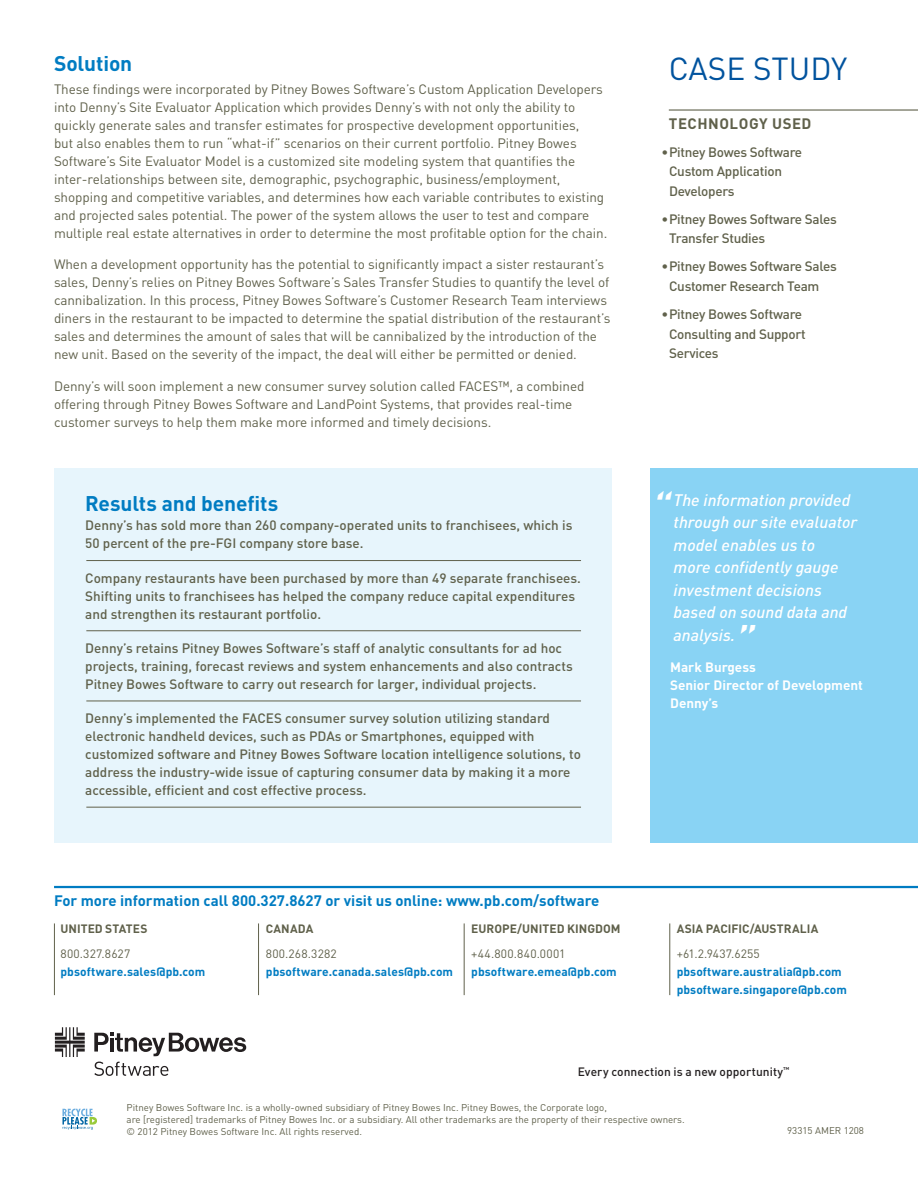
<style>
.page{position:relative;width:918px;height:1188px;background:#fff}
.page>*{position:absolute;margin:0;border:0;box-sizing:border-box;transform-origin:0 0}
._6__customer_testimo{font:italic 500 45px "DIN";color:#fff}
._1__case_study_heade{font:31.5px "DIN";color:#01539e}
._4__color_subhead{font:700 21px "DIN";letter-spacing:-.005em;color:#007cc2}
._6__customer_testimo-2{font:italic 500 16.5px/22.5px "DIN";color:#fff}
.t1{font:700 15px "DIN";color:#007cc2}
._2__customer_profile{font:700 15px "DIN";letter-spacing:.035em;color:#60614b}
._5__body_text{font:13.5px/18px "DIN";letter-spacing:-.005em;color:#60614b}
._8__results_and_bene{font:500 13.5px/18px "DIN";color:#60614b}
._3__customer_profile{font:500 13.5px/19.5px "DIN";letter-spacing:-.02em;color:#60614b}
._7__customer_name_ti{font:700 13.5px "DIN";color:#fff}
._4__color_subhead-2{font:700 12px "DIN";letter-spacing:.005em;color:#007cc2}
._4__color_subhead-3{font:700 12px "DIN";color:#60614b}
._4__color_subhead-4{font:12px "DIN";letter-spacing:.02em;color:#60614b}
._4__color_subhead-5{font:500 12px "DIN";letter-spacing:.005em;color:#231f20}
._9__legal_footer{font:9.75px/11.7px "DIN";color:#60614b}
</style>
<div class="page">
<div style="left:54px;top:468px;width:557px;height:375px;background:#e7f5fc"></div>
<hr style="left:86px;top:560px;width:495px;height:1px;background:#60614b">
<hr style="left:86px;top:630px;width:495px;height:1px;background:#60614b">
<hr style="left:86px;top:701px;width:495px;height:1px;background:#60614b">
<hr style="left:86px;top:807px;width:495px;height:1px;background:#60614b">
<div style="left:651px;top:468px;width:267px;height:375px;background:#89d3f4"></div>
<hr style="left:669px;top:109px;width:249px;height:2px;background:#60614b">
<svg style="left:62px;top:1109px;width:35px;height:21px"></svg>
<svg style="left:94px;top:1033px;width:152px;height:23px"></svg>
<svg style="left:55px;top:1027px;width:30px;height:30px"></svg>
<svg style="left:94px;top:1062px;width:74px;height:14px"></svg>
<hr style="left:54px;top:886px;width:864px;height:2px;background:#007cc2">
<hr style="left:54px;top:923px;width:1px;height:72px;background:#60614b">
<hr style="left:258px;top:923px;width:1px;height:72px;background:#60614b">
<hr style="left:464px;top:923px;width:1px;height:72px;background:#60614b">
<hr style="left:669px;top:923px;width:1px;height:72px;background:#60614b">
<p class="_4__color_subhead" style="left:54px;top:50px;width:80px">Solution</p>
<p class="_5__body_text" style="left:54px;top:80px;width:555px">These findings were incorporated by Pitney Bowes Software’s Custom Application Developers into Denny’s Site Evaluator Application which provides Denny’s with not only the ability to quickly generate sales and transfer estimates for prospective development opportunities,<br>but also enables them to run “what-if” scenarios on their current portfolio. Pitney Bowes Software’s Site Evaluator Model is a customized site modeling system that quantifies the inter-relationships between site, demographic, psychographic, business/employment, shopping and competitive variables, and determines how each variable contributes to existing and projected sales potential. The power of the system allows the user to test and compare multiple real estate alternatives in order to determine the most profitable option for the chain.</p>
<p class="_5__body_text" style="left:54px;top:255px;width:558px">When a development opportunity has the potential to significantly impact a sister restaurant’s sales, Denny’s relies on Pitney Bowes Software’s Sales Transfer Studies to quantify the level of cannibalization. In this process, Pitney Bowes Software’s Customer Research Team interviews diners in the restaurant to be impacted to determine the spatial distribution of the restaurant’s sales and determines the amount of sales that will be cannibalized by the introduction of the new unit. Based on the severity of the impact, the deal will either be permitted or denied.</p>
<p class="_5__body_text" style="left:54px;top:377px;width:532px">Denny’s will soon implement a new consumer survey solution called FACES™, a combined offering through Pitney Bowes Software and LandPoint Systems, that provides real-time customer surveys to help them make more informed and timely decisions.</p>
<p class="_4__color_subhead" style="left:85px;top:489px;width:195px">Results and benefits</p>
<p class="_8__results_and_bene" style="left:85px;top:516px;width:489px">Denny’s has sold more than 260 company-operated units to franchisees, which is<br>50 percent of the pre-FGI company store base.</p>
<p class="_8__results_and_bene" style="left:85px;top:568px;width:497px">Company restaurants have been purchased by more than 49 separate franchisees.<br>Shifting units to franchisees has helped the company reduce capital expenditures and strengthen its restaurant portfolio.</p>
<p class="_8__results_and_bene" style="left:85px;top:638px;width:489px">Denny’s retains Pitney Bowes Software’s staff of analytic consultants for ad hoc projects, training, forecast reviews and system enhancements and also contracts<br>Pitney Bowes Software to carry out research for larger, individual projects.</p>
<p class="_8__results_and_bene" style="left:85px;top:709px;width:497px">Denny’s implemented the FACES consumer survey solution utilizing standard electronic handheld devices, such as PDAs or Smartphones, equipped with customized software and Pitney Bowes Software location intelligence solutions, to address the industry-wide issue of capturing consumer data by making it a more accessible, efficient and cost effective process.</p>
<p class="_1__case_study_heade" style="left:669px;top:49px;width:180px">CASE STUDY</p>
<p class="_2__customer_profile" style="left:669px;top:114px;width:144px">TECHNOLOGY USED</p>
<p class="_3__customer_profile" style="left:669px;top:142px;width:135px;text-indent:-8px">• Pitney Bowes Software<br>Custom Application<br>Developers</p>
<p class="_3__customer_profile" style="left:669px;top:209px;width:169px;text-indent:-8px">• Pitney Bowes Software Sales<br>Transfer Studies</p>
<p class="_3__customer_profile" style="left:669px;top:256px;width:169px;text-indent:-8px">• Pitney Bowes Software Sales<br>Customer Research Team</p>
<p class="_3__customer_profile" style="left:669px;top:304px;width:138px;text-indent:-8px">• Pitney Bowes Software<br>Consulting and Support<br>Services</p>
<p class="_6__customer_testimo" style="left:651px;top:482px;width:21px">“</p>
<p class="_6__customer_testimo-2" style="left:674px;top:488px;width:185px">The information provided through our site evaluator model enables us to<br>more confidently gauge investment decisions based on sound data and analysis.</p>
<p class="_6__customer_testimo" style="left:735px;top:613px;width:21px">”</p>
<p class="_7__customer_name_ti" style="left:670px;top:659px;width:87px">Mark Burgess</p>
<p class="_7__customer_name_ti" style="left:670px;top:677px;width:194px">Senior Director of Development</p>
<p class="_7__customer_name_ti" style="left:670px;top:695px;width:50px">Denny’s</p>
<p class="t1" style="left:54px;top:891px;width:547px">For more information call 800.327.8627 or visit us online: www.pb.com/software</p>
<p class="_4__color_subhead-3" style="left:61px;top:921px;width:88px">UNITED STATES</p>
<p class="_4__color_subhead-4" style="left:61px;top:946px;width:71px">800.327.8627</p>
<p class="_4__color_subhead-2" style="left:61px;top:964px;width:146px">pbsoftware.sales@pb.com</p>
<p class="_4__color_subhead-3" style="left:471px;top:921px;width:151px">EUROPE/UNITED KINGDOM</p>
<p class="_4__color_subhead-4" style="left:471px;top:946px;width:96px">+44.800.840.0001</p>
<p class="_4__color_subhead-2" style="left:471px;top:964px;width:147px">pbsoftware.emea@pb.com</p>
<p class="_4__color_subhead-3" style="left:266px;top:921px;width:49px">CANADA</p>
<p class="_4__color_subhead-4" style="left:266px;top:946px;width:72px">800.268.3282</p>
<p class="_4__color_subhead-2" style="left:266px;top:964px;width:189px">pbsoftware.canada.sales@pb.com</p>
<p class="_4__color_subhead-3" style="left:677px;top:921px;width:143px">ASIA PACIFIC/AUSTRALIA</p>
<p class="_4__color_subhead-4" style="left:677px;top:946px;width:85px">+61.2.9437.6255</p>
<p class="_4__color_subhead-2" style="left:677px;top:964px;width:167px">pbsoftware.australia@pb.com</p>
<p class="_4__color_subhead-2" style="left:677px;top:982px;width:172px">pbsoftware.singapore@pb.com</p>
<p class="_4__color_subhead-5" style="left:578px;top:1064px;width:213px">Every connection is a new opportunity<sup>™</sup></p>
<p class="_9__legal_footer" style="left:127px;top:1102px;width:560px">Pitney Bowes Software Inc. is a wholly-owned subsidiary of Pitney Bowes Inc. Pitney Bowes, the Corporate logo,<br>are [registered] trademarks of Pitney Bowes Inc. or a subsidiary. All other trademarks are the property of their respective owners. © 2012 Pitney Bowes Software Inc. All rights reserved.</p>
<p class="_9__legal_footer" style="left:787px;top:1125px;width:78px">93315 AMER 1208</p>
</div>
